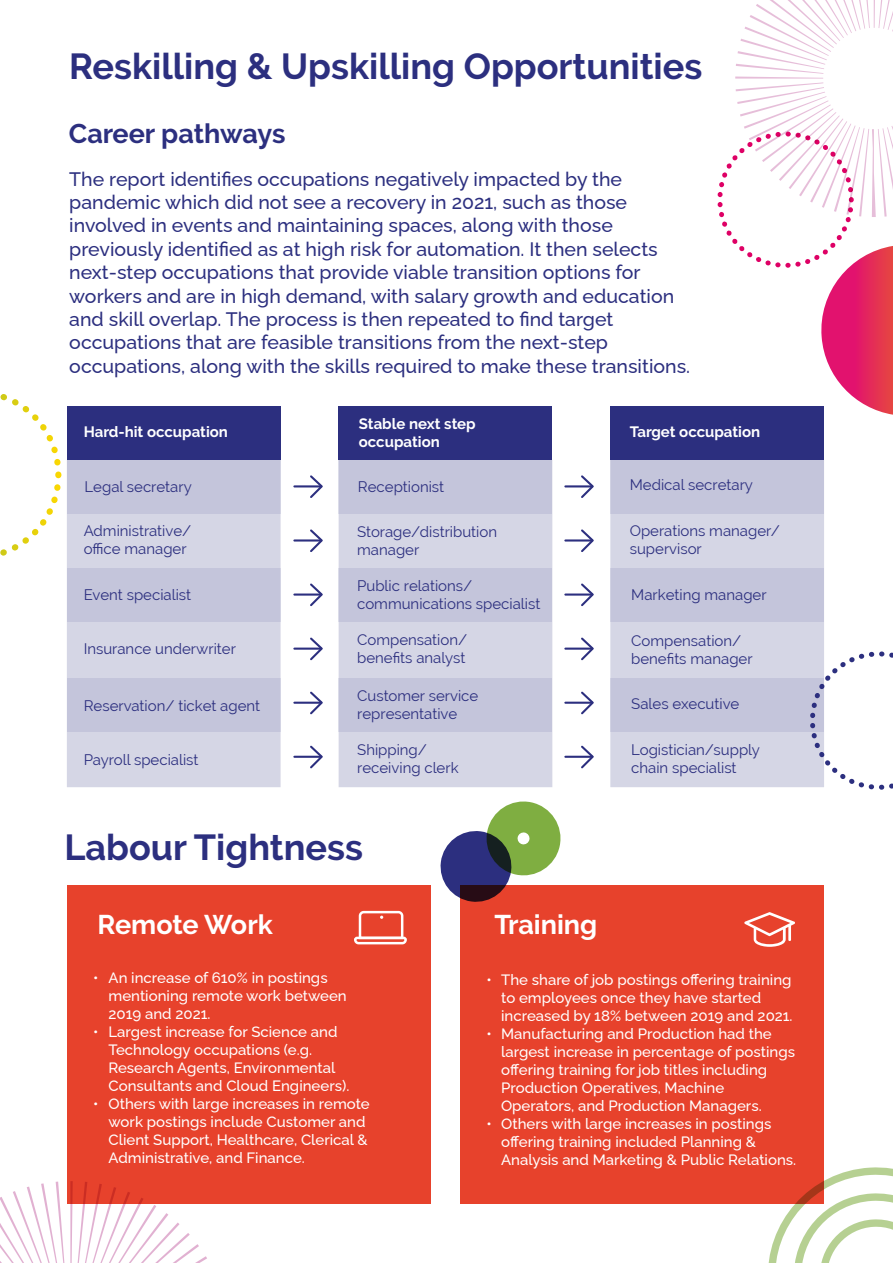
<style>
.page{position:relative;width:893px;height:1263px;background:#fff}
.page>*{position:absolute;margin:0;border:0;box-sizing:border-box;transform-origin:0 0}
.t1{font:700 36px "Raleway";color:#2c2f7f}
.t2{font:700 27px "Raleway";color:#fff}
.t3{font:700 27px "Raleway";color:#2c2f7f}
.t4{font:500 19.5px/23.4px "Raleway";color:#2c2f7f}
.t5{font:500 15px/18px "Raleway";color:#fff}
.t6{font:15px/18px "Raleway";color:#2c2f7f}
.t7{font:700 15px/18px "Raleway";color:#fff}
</style>
<div class="page">
<div style="left:610px;top:514px;width:214px;height:273px;background:#d5d6e5"></div>
<div style="left:339px;top:514px;width:213px;height:273px;background:#d5d6e5"></div>
<div style="left:67px;top:514px;width:214px;height:273px;background:#d5d6e5"></div>
<div style="left:67px;top:460px;width:214px;height:54px;background:#c4c5db"></div>
<div style="left:67px;top:568px;width:214px;height:54px;background:#c4c5db"></div>
<div style="left:67px;top:678px;width:214px;height:54px;background:#c4c5db"></div>
<div style="left:339px;top:460px;width:213px;height:54px;background:#c4c5db"></div>
<div style="left:339px;top:568px;width:213px;height:54px;background:#c4c5db"></div>
<div style="left:339px;top:678px;width:213px;height:54px;background:#c4c5db"></div>
<div style="left:610px;top:460px;width:214px;height:54px;background:#c4c5db"></div>
<div style="left:610px;top:568px;width:214px;height:54px;background:#c4c5db"></div>
<div style="left:610px;top:678px;width:214px;height:54px;background:#c4c5db"></div>
<div style="left:67px;top:885px;width:364px;height:319px;background:#e7422c"></div>
<div style="left:67px;top:406px;width:214px;height:54px;background:#2c2f7f"></div>
<div style="left:339px;top:406px;width:213px;height:54px;background:#2c2f7f"></div>
<div style="left:610px;top:406px;width:214px;height:54px;background:#2c2f7f"></div>
<hr style="left:294px;top:485px;width:27px;height:2px;background:#2c2f7f">
<svg style="left:308px;top:475px;width:15px;height:23px"></svg>
<hr style="left:294px;top:539px;width:27px;height:2px;background:#2c2f7f">
<svg style="left:308px;top:529px;width:15px;height:23px"></svg>
<hr style="left:294px;top:593px;width:27px;height:3px;background:#2c2f7f">
<svg style="left:308px;top:583px;width:15px;height:24px"></svg>
<hr style="left:294px;top:648px;width:27px;height:2px;background:#2c2f7f">
<svg style="left:308px;top:637px;width:15px;height:24px"></svg>
<hr style="left:294px;top:702px;width:27px;height:2px;background:#2c2f7f">
<svg style="left:308px;top:691px;width:15px;height:24px"></svg>
<hr style="left:294px;top:756px;width:27px;height:2px;background:#2c2f7f">
<svg style="left:308px;top:745px;width:15px;height:24px"></svg>
<hr style="left:565px;top:485px;width:27px;height:2px;background:#2c2f7f">
<svg style="left:579px;top:475px;width:15px;height:23px"></svg>
<hr style="left:565px;top:539px;width:27px;height:2px;background:#2c2f7f">
<svg style="left:579px;top:529px;width:15px;height:23px"></svg>
<hr style="left:565px;top:593px;width:27px;height:3px;background:#2c2f7f">
<svg style="left:579px;top:583px;width:15px;height:24px"></svg>
<hr style="left:565px;top:648px;width:27px;height:2px;background:#2c2f7f">
<svg style="left:579px;top:637px;width:15px;height:24px"></svg>
<hr style="left:565px;top:702px;width:27px;height:2px;background:#2c2f7f">
<svg style="left:579px;top:691px;width:15px;height:24px"></svg>
<hr style="left:565px;top:756px;width:27px;height:2px;background:#2c2f7f">
<svg style="left:579px;top:745px;width:15px;height:24px"></svg>
<div style="left:460px;top:885px;width:364px;height:319px;background:#e7422c"></div>
<svg style="left:744px;top:912px;width:51px;height:35px"></svg>
<svg style="left:718px;top:0;width:175px;height:415px"></svg>
<svg style="left:810px;top:651px;width:83px;height:139px"></svg>
<svg style="left:441px;top:801px;width:119px;height:101px"></svg>
<svg style="left:0;top:394px;width:61px;height:156px"></svg>
<svg style="left:768px;top:1167px;width:125px;height:96px"></svg>
<svg style="left:0;top:1181px;width:207px;height:82px"></svg>
<svg style="left:354px;top:910px;width:53px;height:35px"></svg>
<h1 class="t1" style="left:69px;top:45px;width:635px">Reskilling &amp; Upskilling Opportunities</h1>
<h2 class="t3" style="left:69px;top:118px;width:218px">Career pathways</h2>
<p class="t4" style="left:69px;top:165px;width:622px">The report identifies occupations negatively impacted by the pandemic which did not see a recovery in 2021, such as those involved in events and maintaining spaces, along with those previously identified as at high risk for automation. It then selects next-step occupations that provide viable transition options for workers and are in high demand, with salary growth and education and skill overlap. The process is then repeated to find target occupations that are feasible transitions from the next-step occupations, along with the skills required to make these transitions.</p>
<p class="t7" style="left:84px;top:423px;width:146px">Hard-hit occupation</p>
<p class="t7" style="left:359px;top:415px;width:118px">Stable next step occupation</p>
<p class="t7" style="left:630px;top:423px;width:132px">Target occupation</p>
<p class="t6" style="left:84px;top:477px;width:109px">Legal secretary</p>
<p class="t6" style="left:358px;top:477px;width:88px">Receptionist</p>
<p class="t6" style="left:630px;top:476px;width:125px">Medical secretary</p>
<p class="t6" style="left:357px;top:522px;width:141px">Storage/distribution manager</p>
<p class="t6" style="left:630px;top:522px;width:152px">Operations manager/ supervisor</p>
<p class="t6" style="left:357px;top:576px;width:185px">Public relations/ communications specialist</p>
<p class="t6" style="left:631px;top:586px;width:137px">Marketing manager</p>
<p class="t6" style="left:84px;top:640px;width:154px">Insurance underwriter</p>
<p class="t6" style="left:84px;top:522px;width:109px">Administrative/ office manager</p>
<p class="t6" style="left:84px;top:586px;width:109px">Event specialist</p>
<p class="t6" style="left:357px;top:631px;width:111px">Compensation/ benefits analyst</p>
<p class="t6" style="left:631px;top:632px;width:123px">Compensation/ benefits manager</p>
<p class="t6" style="left:84px;top:697px;width:178px">Reservation/ ticket agent</p>
<p class="t6" style="left:84px;top:750px;width:116px">Payroll specialist</p>
<p class="t6" style="left:357px;top:687px;width:123px">Customer service representative</p>
<p class="t6" style="left:357px;top:741px;width:103px">Shipping/ receiving clerk</p>
<p class="t6" style="left:631px;top:694px;width:110px">Sales executive</p>
<p class="t6" style="left:631px;top:741px;width:130px">Logistician/supply chain specialist</p>
<h1 class="t1" style="left:64px;top:827px;width:300px">Labour Tightness</h1>
<h2 class="t2" style="left:97px;top:909px;width:177px">Remote Work</h2>
<p class="t5" style="left:93px;top:967px;width:7px">•</p>
<p class="t5" style="left:93px;top:1021px;width:7px">•</p>
<p class="t5" style="left:93px;top:1093px;width:7px">•</p>
<p class="t5" style="left:109px;top:967px;width:263px">An increase of 610% in postings mentioning remote work between<br>2019 and 2021.<br>Largest increase for Science and<br>Technology occupations (e.g.<br>Research Agents, Environmental<br>Consultants and Cloud Engineers).<br>Others with large increases in remote work postings include Customer and<br>Client Support, Healthcare, Clerical &amp;<br>Administrative, and Finance.</p>
<h2 class="t2" style="left:494px;top:909px;width:105px">Training</h2>
<p class="t5" style="left:487px;top:969px;width:7px">•</p>
<p class="t5" style="left:487px;top:1023px;width:7px">•</p>
<p class="t5" style="left:487px;top:1113px;width:7px">•</p>
<p class="t5" style="left:501px;top:969px;width:297px">The share of job postings offering training to employees once they have started increased by 18% between 2019 and 2021.<br>Manufacturing and Production had the largest increase in percentage of postings offering training for job titles including Production Operatives, Machine Operators, and Production Managers.<br>Others with large increases in postings offering training included Planning &amp; Analysis and Marketing &amp; Public Relations.</p>
</div>
